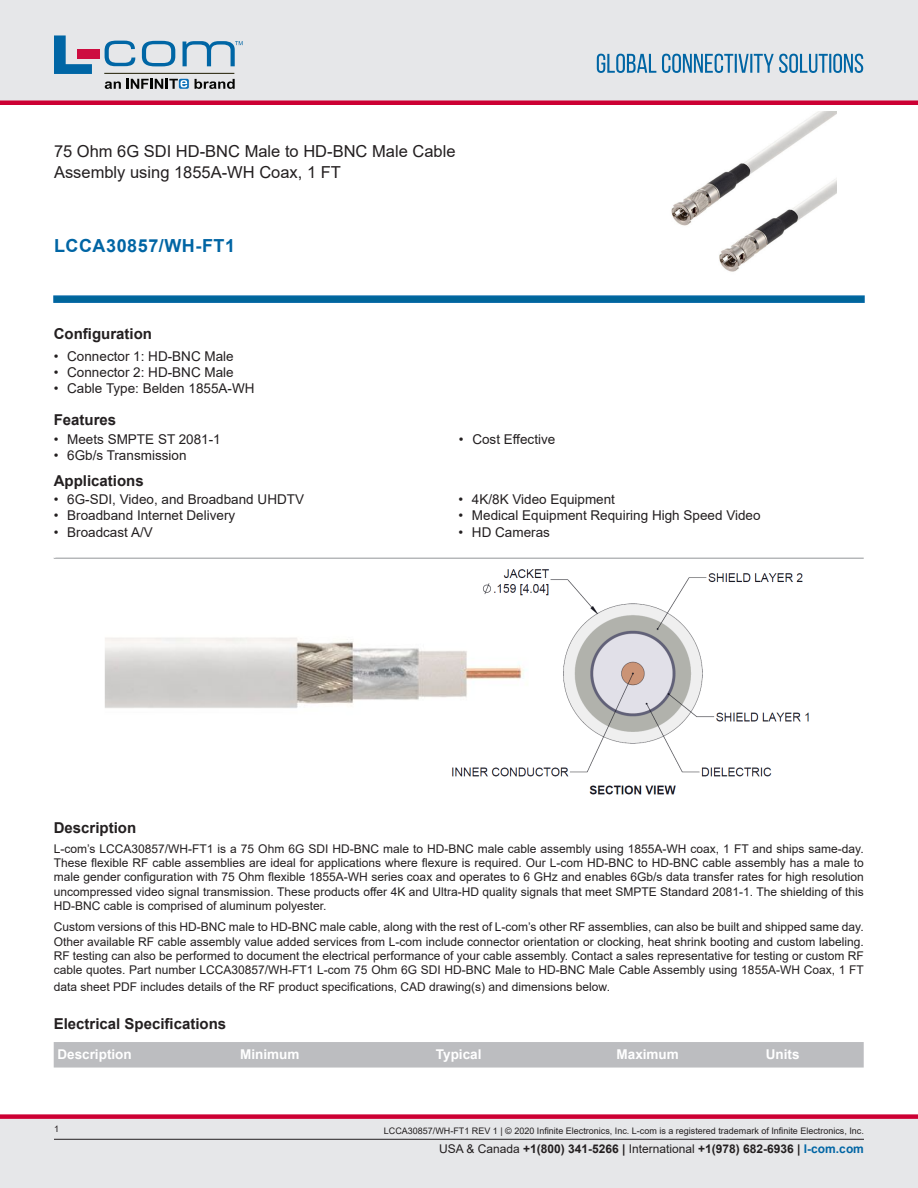
<style>
.page{position:relative;width:918px;height:1188px;background:#fff}
.page>*{position:absolute;margin:0;border:0;box-sizing:border-box;transform-origin:0 0}
.PN{font:700 18px "Arial";letter-spacing:.03em;color:#0065a4}
.Web_Description_Para{font:16.5px/21px "Arial";color:#231f20}
.Head1{font:700 15px "Arial";color:#231f20}
.t1{font:13.5px "Arial";color:#231f20}
.LCOM_Table_Header_Lo{font:700 13.5px "Arial";color:#fff}
.MarketingDescription{font:12px/14.4px "Arial";color:#231f20;text-align:justify}
.t2{font:700 12px "Arial";color:#231f20}
.t3{font:9px "Arial";color:#231f20}
.MarketingDescription-2{font:700 7.5px "Arial";color:#fff}
.s1{font-weight:400}
.s2{color:#0065a4}
</style>
<div class="page">
<svg style="left:53px;top:295px;width:812px;height:8px;fill:#00669f"></svg>
<img style="left:671px;top:111px;width:165px;height:161px">
<hr style="left:54px;top:558px;width:810px;height:1px;background:#939598">
<div style="left:54px;top:1042px;width:810px;height:26px;background:#bcbdc0"></div>
<img style="left:104px;top:569px;width:705px;height:226px">
<div style="left:0;top:1119px;width:918px;height:69px;background:#e6e7e9"></div>
<div style="left:0;top:1114px;width:918px;height:5px;background:#c03"></div>
<div style="left:0;top:0;width:918px;height:102px;background:#e6e7e9"></div>
<div style="left:0;top:100px;width:918px;height:5px;background:#c03"></div>
<hr style="left:104px;top:73px;width:130px;height:1px;background:#1d1b00">
<svg style="left:54px;top:35px;width:38px;height:39px"></svg>
<svg style="left:142px;top:41px;width:34px;height:26px"></svg>
<svg style="left:105px;top:41px;width:31px;height:26px"></svg>
<div style="left:77px;top:49px;width:23px;height:9px;background:#cd0d40"></div>
<svg style="left:195px;top:79px;width:40px;height:10px"></svg>
<svg style="left:105px;top:79px;width:83px;height:10px"></svg>
<svg style="left:183px;top:41px;width:60px;height:26px"></svg>
<hr style="left:54px;top:1139px;width:810px;height:1px;background:#231f20">
<svg style="left:597px;top:54px;width:266px;height:19px"></svg>
<h1 class="Web_Description_Para" style="left:54px;top:141px;width:403px">75 Ohm 6G SDI HD-BNC Male to HD-BNC Male Cable<br>Assembly using 1855A-WH Coax, 1 FT</h1>
<p class="PN" style="left:54px;top:233px;width:183px">LCCA30857/WH-FT1</p>
<p class="Head1" style="left:54px;top:323px;width:100px">Configuration</p>
<p class="t1" style="left:54px;top:347px;width:182px">• Connector 1: HD-BNC Male</p>
<p class="t1" style="left:54px;top:363px;width:182px">• Connector 2: HD-BNC Male</p>
<p class="t1" style="left:54px;top:379px;width:202px">• Cable Type: Belden 1855A-WH</p>
<p class="Head1" style="left:54px;top:410px;width:64px">Features</p>
<p class="t1" style="left:54px;top:430px;width:169px">• Meets SMPTE ST 2081-1</p>
<p class="t1" style="left:54px;top:446px;width:134px">• 6Gb/s Transmission</p>
<p class="Head1" style="left:54px;top:470px;width:92px">Applications</p>
<p class="t1" style="left:54px;top:490px;width:252px">• 6G-SDI, Video, and Broadband UHDTV</p>
<p class="t1" style="left:54px;top:506px;width:183px">• Broadband Internet Delivery</p>
<p class="t1" style="left:54px;top:523px;width:101px">• Broadcast A/V</p>
<p class="MarketingDescription-2" style="left:54px;top:550px;width:4px">.</p>
<p class="t1" style="left:459px;top:430px;width:98px">• Cost Effective</p>
<p class="t1" style="left:458px;top:490px;width:158px">• 4K/8K Video Equipment</p>
<p class="t1" style="left:458px;top:506px;width:304px">• Medical Equipment Requiring High Speed Video</p>
<p class="t1" style="left:458px;top:523px;width:93px">• HD Cameras</p>
<p class="Head1" style="left:54px;top:817px;width:84px">Description</p>
<p class="MarketingDescription" style="left:54px;top:841px;width:811px">L-com’s LCCA30857/WH-FT1 is a 75 Ohm 6G SDI HD-BNC male to HD-BNC male cable assembly using 1855A-WH coax, 1 FT and ships same-day.<br>These flexible RF cable assemblies are ideal for applications where flexure is required. Our L-com HD-BNC to HD-BNC cable assembly has a male to male gender configuration with 75 Ohm flexible 1855A-WH series coax and operates to 6 GHz and enables 6Gb/s data transfer rates for high resolution uncompressed video signal transmission. These products offer 4K and Ultra-HD quality signals that meet SMPTE Standard 2081-1. The shielding of this HD-BNC cable is comprised of aluminum polyester.</p>
<p class="MarketingDescription" style="left:54px;top:920px;width:812px">Custom versions of this HD-BNC male to HD-BNC male cable, along with the rest of L-com’s other RF assemblies, can also be built and shipped same day.<br>Other available RF cable assembly value added services from L-com include connector orientation or clocking, heat shrink booting and custom labeling.<br>RF testing can also be performed to document the electrical performance of your cable assembly. Contact a sales representative for testing or custom RF cable quotes. Part number LCCA30857/WH-FT1 L-com 75 Ohm 6G SDI HD-BNC Male to HD-BNC Male Cable Assembly using 1855A-WH Coax, 1 FT</p>
<p class="MarketingDescription" style="left:54px;top:979px;width:558px">data sheet PDF includes details of the RF product specifications, CAD drawing(s) and dimensions below.</p>
<p class="Head1" style="left:54px;top:1013px;width:174px">Electrical Specifications</p>
<p class="LCOM_Table_Header_Lo" style="left:57px;top:1045px;width:76px">Description</p>
<p class="LCOM_Table_Header_Lo" style="left:240px;top:1045px;width:61px">Minimum</p>
<p class="LCOM_Table_Header_Lo" style="left:436px;top:1045px;width:47px">Typical</p>
<p class="LCOM_Table_Header_Lo" style="left:617px;top:1045px;width:64px">Maximum</p>
<p class="LCOM_Table_Header_Lo" style="left:766px;top:1045px;width:35px">Units</p>
<p class="t3" style="left:54px;top:1123px;width:7px">1</p>
<p class="t3" style="left:384px;top:1125px;width:482px">LCCA30857/WH-FT1 REV 1 | © 2020 Infinite Electronics, Inc. L-com is a registered trademark of Infinite Electronics, Inc.</p>
<p class="t2" style="left:439px;top:1140px;width:426px"><span class="s1">USA &amp; Canada</span> +1(800) 341-5266 | <span class="s1">International</span> +1(978) 682-6936 | <span class="s2">l-com.com</span></p>
</div>
